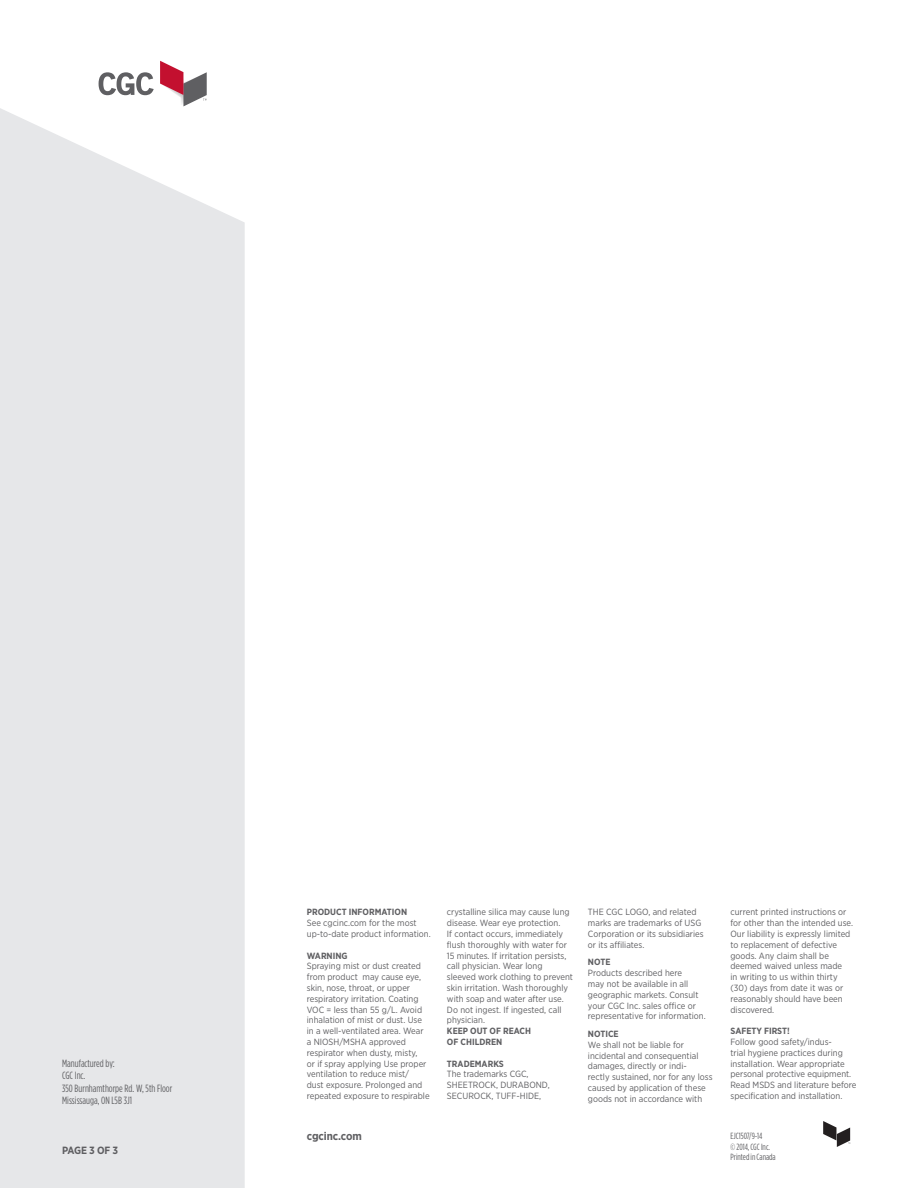
<style>
.page{position:relative;width:918px;height:1188px;background:#fff}
.page>*{position:absolute;margin:0;border:0;box-sizing:border-box;transform-origin:0 0}
.t1{font:700 11.25px "Gotham Narrow";letter-spacing:-.01em;color:#5f5f62}
.t2{font:10.5px/12.6px "Gotham Condensed";color:#5f5f62}
.t3{font:700 10.5px "Gotham Narrow";letter-spacing:-.025em;color:#5f5f62}
.t4{font:9px/10.8px "Gotham Narrow";color:#5f5f62}
.t5{font:700 9px/10.8px "Gotham Narrow";color:#5f5f62}
.t6{font:9px/10.8px "Gotham Condensed";color:#5f5f62}
</style>
<div class="page">
<div style="left:0;top:108px;width:245px;height:1080px;background:#e6e7e9"></div>
<svg style="left:160px;top:61px;width:47px;height:45px"></svg>
<svg style="left:99px;top:72px;width:55px;height:23px"></svg>
<svg style="left:823px;top:1121px;width:27px;height:26px"></svg>
<p class="t2" style="left:62px;top:1057px;width:112px">Manufactured by:<br>CGC Inc.<br>350 Burnhamthorpe Rd. W, 5th Floor<br>Mississauga, ON L5B 3J1</p>
<p class="t3" style="left:62px;top:1144px;width:57px">PAGE 3 OF 3</p>
<p class="t5" style="left:307px;top:907px;width:102px">PRODUCT INFORMATION</p>
<p class="t4" style="left:307px;top:918px;width:125px">See cgcinc.com for the most up-to-date product information.</p>
<p class="t5" style="left:307px;top:950px;width:42px">WARNING</p>
<p class="t4" style="left:307px;top:961px;width:124px">Spraying mist or dust created from product may cause eye, skin, nose, throat, or upper respiratory irritation. Coating<br>VOC = less than 55 g/L. Avoid inhalation of mist or dust. Use in a well-ventilated area. Wear a NIOSH/MSHA approved respirator when dusty, misty,<br>or if spray applying Use proper ventilation to reduce mist/<br>dust exposure. Prolonged and repeated exposure to respirable</p>
<p class="t1" style="left:307px;top:1129px;width:56px">cgcinc.com</p>
<p class="t4" style="left:447px;top:907px;width:127px">crystalline silica may cause lung disease. Wear eye protection.<br>If contact occurs, immediately flush thoroughly with water for<br>15 minutes. If irritation persists, call physician. Wear long sleeved work clothing to prevent skin irritation. Wash thoroughly with soap and water after use.<br>Do not ingest. If ingested, call physician.</p>
<p class="t5" style="left:447px;top:1026px;width:86px">KEEP OUT OF REACH<br>OF CHILDREN</p>
<p class="t5" style="left:447px;top:1058px;width:58px">TRADEMARKS</p>
<p class="t4" style="left:447px;top:1069px;width:104px">The trademarks CGC,<br>SHEETROCK, DURABOND,<br>SECUROCK, TUFF-HIDE,</p>
<p class="t4" style="left:588px;top:907px;width:117px">THE CGC LOGO, and related marks are trademarks of USG<br>Corporation or its subsidiaries or its affiliates.</p>
<p class="t5" style="left:588px;top:957px;width:24px">NOTE</p>
<p class="t4" style="left:588px;top:967px;width:119px">Products described here<br>may not be available in all geographic markets. Consult your CGC Inc. sales office or representative for information.</p>
<p class="t5" style="left:588px;top:1028px;width:32px">NOTICE</p>
<p class="t4" style="left:588px;top:1039px;width:126px">We shall not be liable for incidental and consequential damages, directly or indi-<br>rectly sustained, nor for any loss caused by application of these goods not in accordance with</p>
<p class="t4" style="left:730px;top:907px;width:124px">current printed instructions or for other than the intended use.<br>Our liability is expressly limited to replacement of defective goods. Any claim shall be deemed waived unless made<br>in writing to us within thirty (30) days from date it was or reasonably should have been discovered.</p>
<p class="t5" style="left:730px;top:1026px;width:61px">SAFETY FIRST!</p>
<p class="t4" style="left:730px;top:1036px;width:127px">Follow good safety/indus-<br>trial hygiene practices during installation. Wear appropriate personal protective equipment.<br>Read MSDS and literature before specification and installation.</p>
<p class="t6" style="left:731px;top:1130px;width:47px">EJC1507/9-14<br>© 2014, CGC Inc.<br>Printed in Canada</p>
</div>
